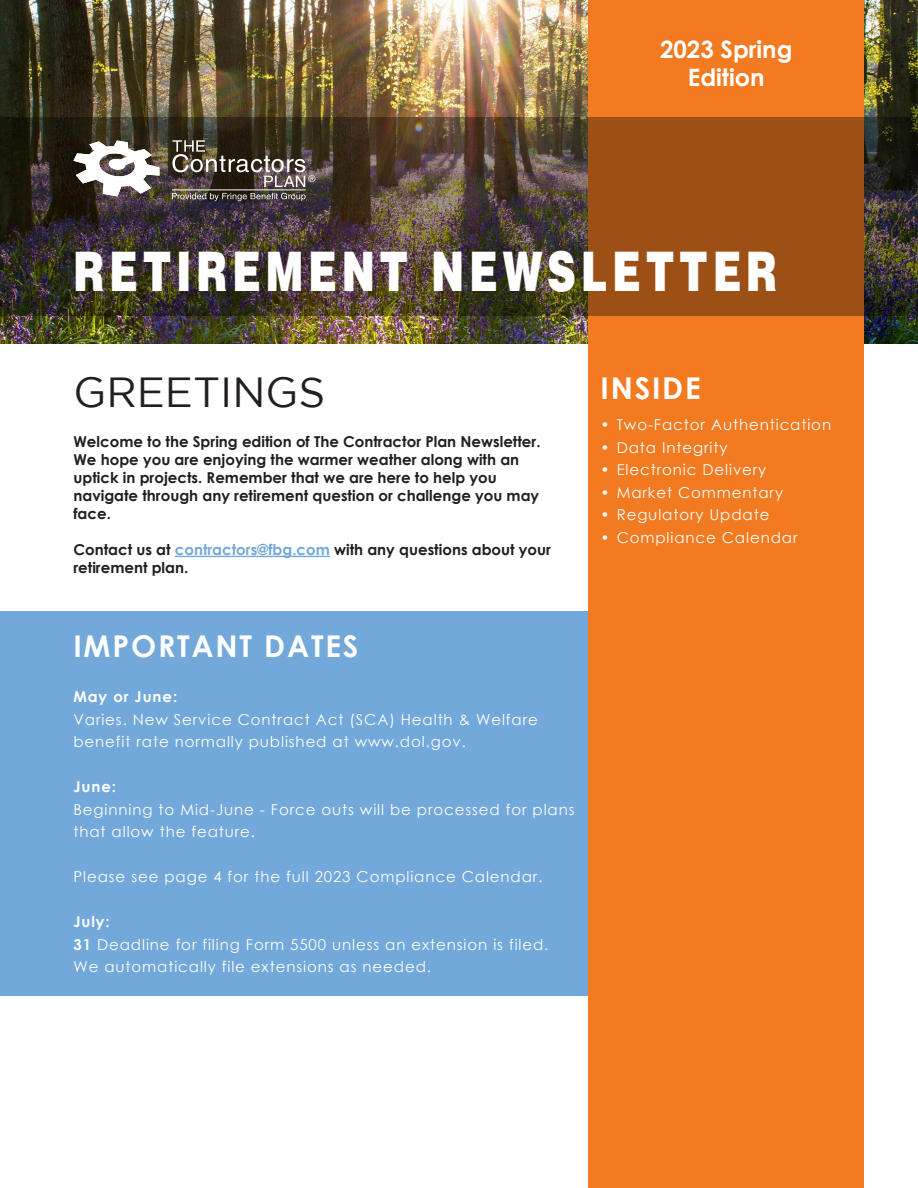
<style>
.page{position:relative;width:918px;height:1188px;background:#fff}
.page>*{position:absolute;margin:0;border:0;box-sizing:border-box;transform-origin:0 0}
.t1{font:900 54.6px "Helvetica LT Std";letter-spacing:.12em;color:#fff;scale:.73 1}
.t2{font:42px "Gotham";color:#231f20}
.t3{font:700 30px "Century Gothic";letter-spacing:.06em;color:#fff}
.t4{font:700 24px "Century Gothic";color:#fff}
.t5{font:15px/22.5px "Century Gothic";letter-spacing:.06em;color:#fff}
.t6{font:700 15px/18px "Century Gothic";color:#231f20}
.t7{font:700 15px "Century Gothic";letter-spacing:.06em;color:#fff}
.s1{color:#73a8da}
.s2{font-weight:700}
</style>
<div class="page">
<div style="left:0;top:611px;width:789px;height:385px;background:#73a8da"></div>
<img style="left:0;top:0;width:918px;height:343px">
<div style="left:589px;top:0;width:275px;height:1188px;background:#f27b22"></div>
<img style="left:0;top:117px;width:918px;height:198px">
<hr style="left:172px;top:190px;width:134px;height:1px;background:#fff">
<svg style="left:172px;top:193px;width:134px;height:8px"></svg>
<img style="left:172px;top:140px;width:143px;height:47px">
<img style="left:73px;top:140px;width:87px;height:56px">
<hr style="left:175px;top:556px;width:155px;height:1px;background:#73a8da">
<p class="t4" style="left:660px;top:31px;width:134px">2023 Spring</p>
<p class="t4" style="left:688px;top:59px;width:78px">Edition</p>
<p class="t1" style="left:73px;top:235px;width:966px">RETIREMENT NEWSLETTER</p>
<p class="t2" style="left:73px;top:369px;width:254px">GREETINGS</p>
<p class="t6" style="left:73px;top:432px;width:469px">Welcome to the Spring edition of The Contractor Plan Newsletter.<br>We hope you are enjoying the warmer weather along with an uptick in projects. Remember that we are here to help you navigate through any retirement question or challenge you may face.</p>
<p class="t6" style="left:73px;top:540px;width:479px">Contact us at <span class="s1">contractors@fbg.com</span> with any questions about your retirement plan.</p>
<p class="t3" style="left:73px;top:624px;width:287px">IMPORTANT DATES</p>
<p class="t7" style="left:73px;top:685px;width:105px">May or June:</p>
<p class="t5" style="left:73px;top:708px;width:466px">Varies. New Service Contract Act (SCA) Health &amp; Welfare benefit rate normally published at www.dol.gov.</p>
<p class="t7" style="left:73px;top:775px;width:44px">June:</p>
<p class="t5" style="left:73px;top:798px;width:503px">Beginning to Mid-June - Force outs will be processed for plans that allow the feature.</p>
<p class="t5" style="left:73px;top:865px;width:471px">Please see page 4 for the full 2023 Compliance Calendar.</p>
<p class="t7" style="left:73px;top:910px;width:38px">July:</p>
<p class="t5" style="left:73px;top:933px;width:477px"><span class="s2">31</span> Deadline for filing Form 5500 unless an extension is filed.<br>We automatically file extensions as needed.</p>
<p class="t3" style="left:600px;top:365px;width:102px">INSIDE</p>
<p class="t5" style="left:600px;top:413px;width:232px">• Two-Factor Authentication</p>
<p class="t5" style="left:600px;top:436px;width:128px">• Data Integrity</p>
<p class="t5" style="left:600px;top:458px;width:167px">• Electronic Delivery</p>
<p class="t5" style="left:600px;top:481px;width:184px">• Market Commentary</p>
<p class="t5" style="left:600px;top:503px;width:170px">• Regulatory Update</p>
<p class="t5" style="left:600px;top:526px;width:199px">• Compliance Calendar</p>
</div>
